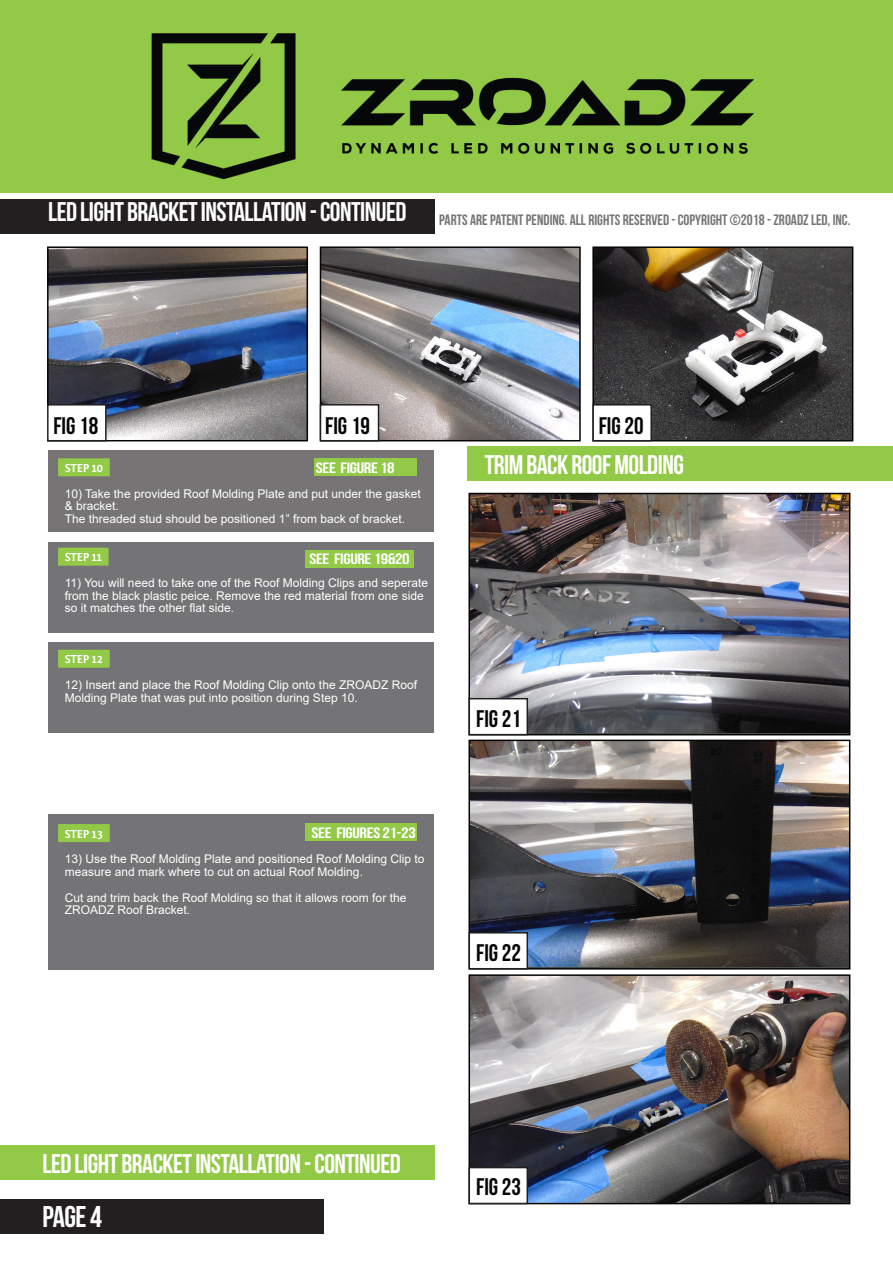
<style>
.page{position:relative;width:893px;height:1263px;background:#fff}
.page>*{position:absolute;margin:0;border:0;box-sizing:border-box;transform-origin:0 0}
.Tech_data_title{font:30px "Bebas Neue";color:#fff}
.Tech_data_title-2{font:27px "Bebas Neue";letter-spacing:-.02em;color:#fff}
.Normal_text{font:24px "Bebas Neue";color:#040503}
.Normal_text-2{font:15px "Bebas Neue";color:#767475}
.Tech_data_title-3{font:15px "Bebas Neue";letter-spacing:-.02em;color:#fff;scale:1.25 1}
.Normal_text-3{font:12px/12.8px "Arial";color:#fff}
.Subtitle_normal{font:700 12px "Fontin Sans";letter-spacing:-.02em;color:#fff}
</style>
<div class="page">
<div style="left:0;top:0;width:893px;height:193px;background:#92c947"></div>
<img style="left:152px;top:33px;width:602px;height:146px">
<div style="left:0;top:1199px;width:323px;height:34px;background:#231f20"></div>
<div style="left:0;top:199px;width:434px;height:34px;background:#231f20"></div>
<div style="left:0;top:1146px;width:434px;height:34px;background:#92c947"></div>
<div style="left:468px;top:446px;width:425px;height:34px;background:#92c947"></div>
<div style="left:48px;top:450px;width:386px;height:82px;background:#767475"></div>
<div style="left:48px;top:814px;width:386px;height:155px;background:#747375"></div>
<div style="left:48px;top:542px;width:386px;height:90px;background:#747375"></div>
<div style="left:48px;top:642px;width:386px;height:91px;background:#747375"></div>
<div style="left:58px;top:458px;width:52px;height:18px;background:#92c947"></div>
<div style="left:58px;top:824px;width:52px;height:18px;background:#92c947"></div>
<div style="left:58px;top:548px;width:51px;height:18px;background:#92c947"></div>
<div style="left:58px;top:650px;width:52px;height:18px;background:#92c947"></div>
<img style="left:50px;top:249px;width:255px;height:189px">
<div style="left:47px;top:246px;width:261px;height:195px;border:2px solid #040503"></div>
<img style="left:323px;top:249px;width:255px;height:189px">
<div style="left:320px;top:246px;width:261px;height:195px;border:2px solid #040503"></div>
<img style="left:595px;top:249px;width:255px;height:189px">
<div style="left:592px;top:246px;width:261px;height:195px;border:2px solid #040503"></div>
<img style="left:471px;top:743px;width:376px;height:223px">
<div style="left:468px;top:740px;width:382px;height:229px;border:2px solid #040503"></div>
<img style="left:471px;top:496px;width:376px;height:236px">
<div style="left:468px;top:493px;width:382px;height:242px;border:2px solid #040503"></div>
<img style="left:471px;top:977px;width:376px;height:224px">
<div style="left:468px;top:974px;width:382px;height:230px;border:2px solid #040503"></div>
<div style="left:48px;top:405px;width:58px;height:36px;background:#fff"></div>
<div style="left:47px;top:404px;width:60px;height:37px;border:2px solid #231f20"></div>
<div style="left:320px;top:405px;width:58px;height:36px;background:#fff"></div>
<div style="left:320px;top:404px;width:59px;height:37px;border:2px solid #231f20"></div>
<div style="left:593px;top:405px;width:58px;height:36px;background:#fff"></div>
<div style="left:592px;top:404px;width:60px;height:37px;border:2px solid #231f20"></div>
<div style="left:469px;top:933px;width:58px;height:36px;background:#fff"></div>
<div style="left:468px;top:932px;width:60px;height:37px;border:2px solid #231f20"></div>
<div style="left:469px;top:699px;width:58px;height:36px;background:#fff"></div>
<div style="left:468px;top:698px;width:60px;height:37px;border:2px solid #231f20"></div>
<div style="left:469px;top:1167px;width:58px;height:36px;background:#fff"></div>
<div style="left:468px;top:1167px;width:60px;height:37px;border:2px solid #231f20"></div>
<div style="left:305px;top:823px;width:111px;height:18px;background:#92c947"></div>
<div style="left:314px;top:458px;width:102px;height:18px;background:#92c947"></div>
<div style="left:305px;top:550px;width:108px;height:18px;background:#92c947"></div>
<p class="Tech_data_title-2" style="left:48px;top:197px;width:360px">LED LIGHT BRACKET INSTALLATION - CONTINUED</p>
<p class="Normal_text-2" style="left:439px;top:212px;width:413px">PARTS ARE PATENT PENDING. ALL RIGHTS RESERVED - COPYRIGHT ©2018 - ZROADZ LED, INC.</p>
<p class="Normal_text" style="left:53px;top:412px;width:46px">FIG 18</p>
<p class="Normal_text" style="left:325px;top:412px;width:46px">FIG 19</p>
<p class="Normal_text" style="left:599px;top:412px;width:46px">FIG 20</p>
<p class="Tech_data_title-3" style="left:316px;top:460px;width:64px">SEE FIGURE 18</p>
<p class="Subtitle_normal" style="left:65px;top:461px;width:39px">STEP 10</p>
<p class="Normal_text-3" style="left:65px;top:487px;width:357px">10) Take the provided Roof Molding Plate and put under the gasket &amp; bracket.<br>The threaded stud should be positioned 1” from back of bracket.</p>
<p class="Subtitle_normal" style="left:65px;top:551px;width:38px">STEP 11</p>
<p class="Normal_text-3" style="left:65px;top:576px;width:365px">11) You will need to take one of the Roof Molding Clips and seperate from the black plastic peice. Remove the red material from one side so it matches the other flat side.</p>
<p class="Tech_data_title-3" style="left:309px;top:551px;width:82px">SEE FIGURE 19&amp;20</p>
<p class="Subtitle_normal" style="left:65px;top:653px;width:39px">STEP 12</p>
<p class="Normal_text-3" style="left:65px;top:678px;width:354px">12) Insert and place the Roof Molding Clip onto the ZROADZ Roof<br>Molding Plate that was put into position during Step 10.</p>
<p class="Tech_data_title-3" style="left:312px;top:824px;width:85px">SEE FIGURES 21-23</p>
<p class="Subtitle_normal" style="left:65px;top:827px;width:39px">STEP 13</p>
<p class="Normal_text-3" style="left:65px;top:852px;width:361px">13) Use the Roof Molding Plate and positioned Roof Molding Clip to measure and mark where to cut on actual Roof Molding.</p>
<p class="Normal_text-3" style="left:65px;top:891px;width:343px">Cut and trim back the Roof Molding so that it allows room for the<br>ZROADZ Roof Bracket.</p>
<p class="Tech_data_title-2" style="left:485px;top:449px;width:201px">TRIM BACK ROOF MOLDING</p>
<p class="Normal_text" style="left:476px;top:706px;width:46px">FIG 21</p>
<p class="Normal_text" style="left:476px;top:939px;width:46px">FIG 22</p>
<p class="Tech_data_title-2" style="left:43px;top:1149px;width:360px">LED LIGHT BRACKET INSTALLATION - CONTINUED</p>
<p class="Tech_data_title" style="left:43px;top:1200px;width:61px">PAGE 4</p>
<p class="Normal_text" style="left:476px;top:1173px;width:46px">FIG 23</p>
</div>
